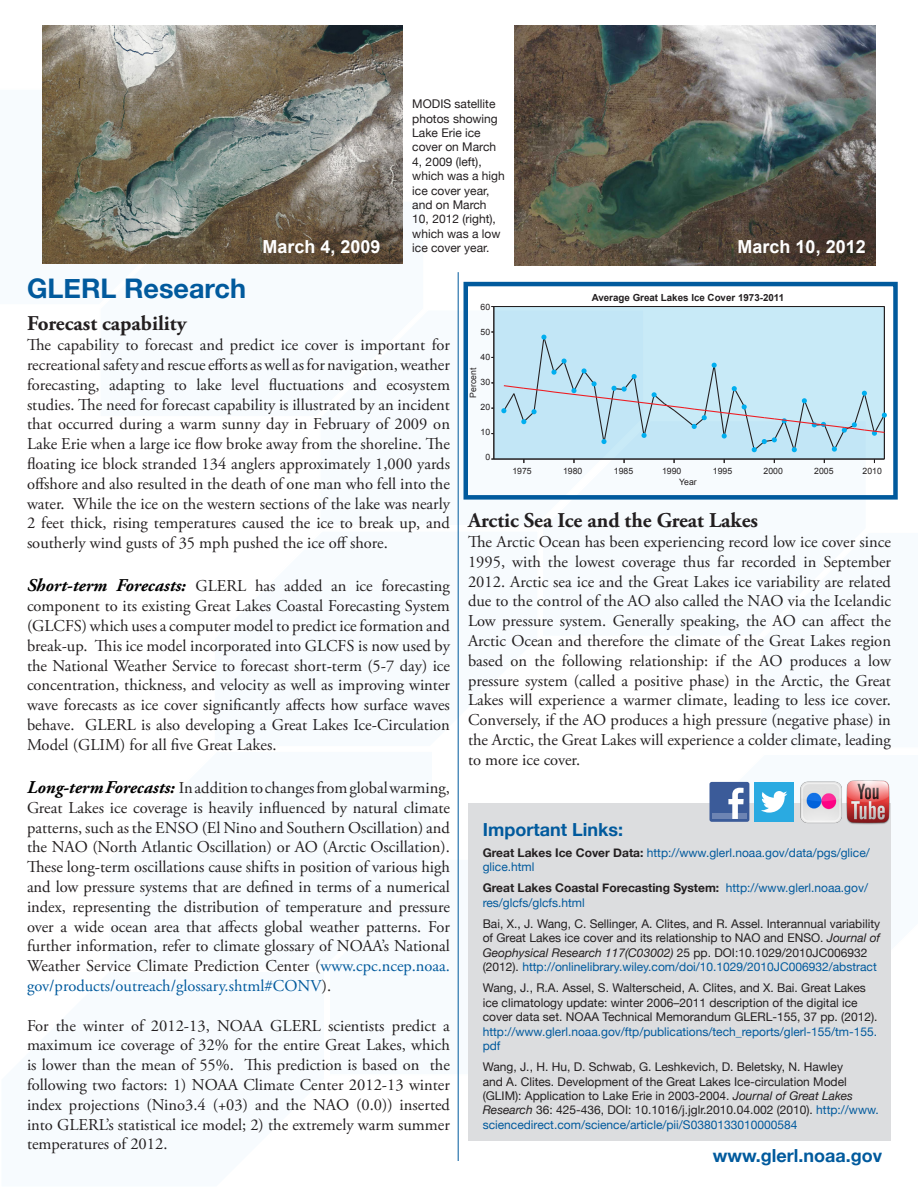
<style>
.page{position:relative;width:918px;height:1188px;background:#fff}
.page>*{position:absolute;margin:0;border:0;box-sizing:border-box;transform-origin:0 0}
.t1{font:700 27px "Helvetica Neue";color:#015a9d}
.t2{font:700 21px "Adobe Garamond Pro";color:#231f20}
.t3{font:700 18px "Helvetica Neue";color:#015a9d}
.t4{font:700 18px "Arial";color:#fff}
.t5{font:16.5px/19.8px "Adobe Garamond Pro";color:#231f20;text-align:justify}
.t6{font:12px/14.4px "Helvetica Neue";color:#231f20}
.t7{font:12px/14.4px "Helvetica Neue";color:#015a9d}
.t8{font:700 9.75px "Arial";color:#231f20}
.t9{font:8.7px "Arial";color:#231f20}
.s1{font-weight:700;font-style:italic;font-size:18px;color:#000}
.s2{color:#015a9d}
.s3{font-weight:700;color:#231f20}
.s4{font-style:italic}
</style>
<div class="page">
<svg style="left:457px;top:308px;width:168px;height:219px"></svg>
<div style="left:468px;top:804px;width:423px;height:337px;background:#dcdddf"></div>
<div style="left:464px;top:282px;width:434px;height:218px;border:4px solid #015a9d"></div>
<hr style="left:458px;top:272px;width:1px;height:889px;background:#015a9d">
<img style="left:515px;top:26px;width:361px;height:240px">
<img style="left:42px;top:26px;width:360px;height:238px">
<div style="left:494px;top:307px;width:390px;height:152px;background:#c8eaf7"></div>
<hr style="left:494px;top:459px;width:390px;height:1px;background:#231f20">
<hr style="left:884px;top:307px;width:1px;height:152px;background:#231f20">
<hr style="left:494px;top:306px;width:390px;height:1px;background:#231f20">
<hr style="left:494px;top:307px;width:1px;height:152px;background:#231f20">
<svg style="left:501px;top:335px;width:386px;height:117px"></svg>
<div style="left:710px;top:782px;width:39px;height:40px;background:#3b5b99;border-radius:2px"></div>
<div style="left:712px;top:813px;width:35px;height:6px;background:#6d84b3"></div>
<svg style="left:728px;top:788px;width:16px;height:31px"></svg>
<div style="left:754px;top:782px;width:40px;height:40px;background:#2aaae1"></div>
<svg style="left:761px;top:791px;width:26px;height:22px"></svg>
<img style="left:800px;top:781px;width:43px;height:42px">
<img style="left:845px;top:780px;width:46px;height:45px">
<p class="t6" style="left:412px;top:96px;width:94px">MODIS satellite photos showing<br>Lake Erie ice cover on March<br>4, 2009 (left), which was a high ice cover year, and on March<br>10, 2012 (right), which was a low ice cover year.</p>
<p class="t4" style="left:262px;top:235px;width:120px">March 4, 2009</p>
<p class="t4" style="left:738px;top:235px;width:130px">March 10, 2012</p>
<p class="t1" style="left:27px;top:264px;width:221px">GLERL Research</p>
<p class="t2" style="left:27px;top:312px;width:161px">Forecast capability</p>
<p class="t5" style="left:27px;top:336px;width:425px">The capability to forecast and predict ice cover is important for recreational safety and rescue efforts as well as for navigation, weather forecasting, adapting to lake level fluctuations and ecosystem studies. The need for forecast capability is illustrated by an incident that occurred during a warm sunny day in February of 2009 on Lake Erie when a large ice flow broke away from the shoreline. The floating ice block stranded 134 anglers approximately 1,000 yards offshore and also resulted in the death of one man who fell into the water. While the ice on the western sections of the lake was nearly 2 feet thick, rising temperatures caused the ice to break up, and southerly wind gusts of 35 mph pushed the ice off shore.</p>
<p class="t5" style="left:27px;top:577px;width:425px"><span class="s1">Short-term Forecasts:</span> GLERL has added an ice forecasting component to its existing Great Lakes Coastal Forecasting System (GLCFS) which uses a computer model to predict ice formation and break-up. This ice model incorporated into GLCFS is now used by the National Weather Service to forecast short-term (5-7 day) ice concentration, thickness, and velocity as well as improving winter wave forecasts as ice cover significantly affects how surface waves behave. GLERL is also developing a Great Lakes Ice-Circulation Model (GLIM) for all five Great Lakes.</p>
<p class="t5" style="left:27px;top:778px;width:425px"><span class="s1">Long-term Forecasts:</span> In addition to changes from global warming, Great Lakes ice coverage is heavily influenced by natural climate patterns, such as the ENSO (El Nino and Southern Oscillation) and the NAO (North Atlantic Oscillation) or AO (Arctic Oscillation).<br>These long-term oscillations cause shifts in position of various high and low pressure systems that are defined in terms of a numerical index, representing the distribution of temperature and pressure over a wide ocean area that affects global weather patterns. For further information, refer to climate glossary of NOAA’s National Weather Service Climate Prediction Center (<span class="s2">www.cpc.ncep.noaa. gov/products/outreach/glossary.shtml#CONV</span>).</p>
<p class="t5" style="left:27px;top:1016px;width:425px">For the winter of 2012-13, NOAA GLERL scientists predict a maximum ice coverage of 32% for the entire Great Lakes, which is lower than the mean of 55%. This prediction is based on the following two factors: 1) NOAA Climate Center 2012-13 winter index projections (Nino3.4 (+03) and the NAO (0.0)) inserted into GLERL’s statistical ice model; 2) the extremely warm summer temperatures of 2012.</p>
<p class="t9" style="left:481px;top:301px;width:11px">60</p>
<p class="t9" style="left:481px;top:326px;width:11px">50</p>
<p class="t9" style="left:481px;top:351px;width:11px">40</p>
<p class="t9" style="left:481px;top:376px;width:11px">30</p>
<p class="t9" style="left:481px;top:401px;width:11px">20</p>
<p class="t9" style="left:481px;top:426px;width:11px">10</p>
<p class="t9" style="left:485px;top:451px;width:6px">0</p>
<p class="t9" style="left:467px;top:398px;width:31px;rotate:-90deg">Percent</p>
<p class="t8" style="left:592px;top:291px;width:194px">Average Great Lakes Ice Cover 1973-2011</p>
<p class="t9" style="left:512px;top:465px;width:21px">1975</p>
<p class="t9" style="left:563px;top:465px;width:21px">1980</p>
<p class="t9" style="left:614px;top:465px;width:21px">1985</p>
<p class="t9" style="left:662px;top:465px;width:21px">1990</p>
<p class="t9" style="left:713px;top:465px;width:21px">1995</p>
<p class="t9" style="left:764px;top:465px;width:21px">2000</p>
<p class="t9" style="left:814px;top:465px;width:21px">2005</p>
<p class="t9" style="left:863px;top:465px;width:21px">2010</p>
<p class="t9" style="left:679px;top:477px;width:19px">Year</p>
<p class="t2" style="left:468px;top:508px;width:292px">Arctic Sea Ice and the Great Lakes</p>
<p class="t5" style="left:468px;top:532px;width:425px">The Arctic Ocean has been experiencing record low ice cover since 1995, with the lowest coverage thus far recorded in September 2012. Arctic sea ice and the Great Lakes ice variability are related due to the control of the AO also called the NAO via the Icelandic Low pressure system. Generally speaking, the AO can affect the Arctic Ocean and therefore the climate of the Great Lakes region based on the following relationship: if the AO produces a low pressure system (called a positive phase) in the Arctic, the Great Lakes will experience a warmer climate, leading to less ice cover.<br>Conversely, if the AO produces a high pressure (negative phase) in the Arctic, the Great Lakes will experience a colder climate, leading to more ice cover.</p>
<p class="t3" style="left:483px;top:813px;width:142px">Important Links:</p>
<p class="t7" style="left:483px;top:845px;width:389px"><span class="s3">Great Lakes Ice Cover Data:</span> http://www.glerl.noaa.gov/data/pgs/glice/ glice.html</p>
<p class="t7" style="left:483px;top:880px;width:387px"><span class="s3">Great Lakes Coastal Forecasting System:</span> http://www.glerl.noaa.gov/ res/glcfs/glcfs.html</p>
<p class="t6" style="left:483px;top:916px;width:399px">Bai, X., J. Wang, C. Sellinger, A. Clites, and R. Assel. Interannual variability of Great Lakes ice cover and its relationship to NAO and ENSO. <span class="s4">Journal of Geophysical Research 117(C03002)</span> 25 pp. DOI:10.1029/2010JC006932 (2012). <span class="s2">http://onlinelibrary.wiley.com/doi/10.1029/2010JC006932/abstract</span></p>
<p class="t6" style="left:483px;top:980px;width:396px">Wang, J., R.A. Assel, S. Walterscheid, A. Clites, and X. Bai. Great Lakes ice climatology update: winter 2006–2011 description of the digital ice cover data set. NOAA Technical Memorandum GLERL-155, 37 pp. (2012). <span class="s2">http://www.glerl.noaa.gov/ftp/publications/tech_reports/glerl-155/tm-155. pdf</span></p>
<p class="t6" style="left:483px;top:1059px;width:398px">Wang, J., H. Hu, D. Schwab, G. Leshkevich, D. Beletsky, N. Hawley<br>and A. Clites. Development of the Great Lakes Ice-circulation Model (GLIM): Application to Lake Erie in 2003-2004. <span class="s4">Journal of Great Lakes Research</span> 36: 425-436, DOI: 10.1016/j.jglr.2010.04.002 (2010). <span class="s2">http://www. sciencedirect.com/science/article/pii/S0380133010000584</span></p>
<p class="t3" style="left:713px;top:1140px;width:171px">www.glerl.noaa.gov</p>
</div>
